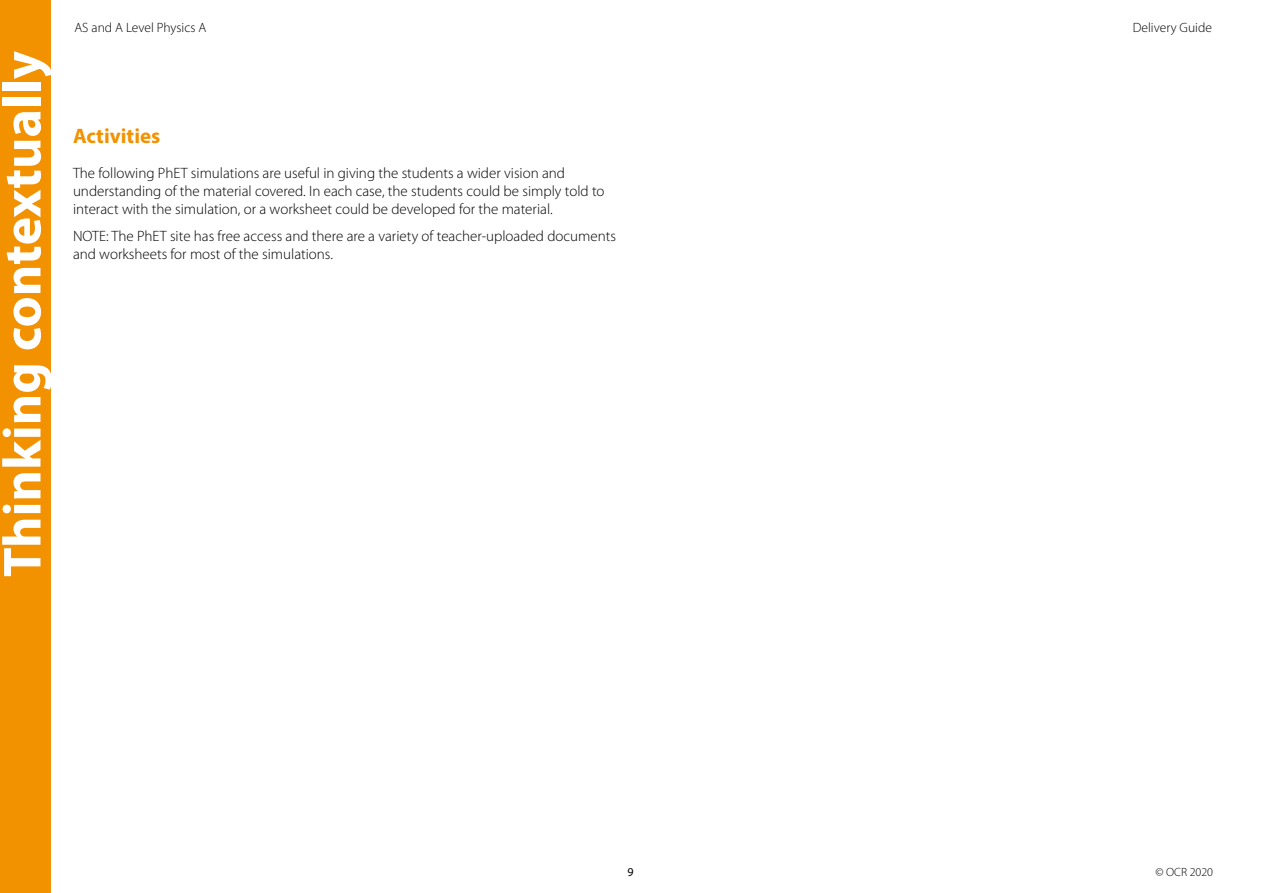
<style>
.page{position:relative;width:1263px;height:893px;background:#fff}
.page>*{position:absolute;margin:0;border:0;box-sizing:border-box;transform-origin:0 0}
.t1{font:700 54px "Myriad Pro";color:#fff}
.t2{font:700 21px "Myriad Pro";color:#f39200}
.TCont_body{font:300 15px/18px "Myriad Pro";color:#000}
.t3{font:300 13.5px "Myriad Pro";color:#000}
.t4{font:300 12px "Myriad Pro";color:#000}
.t5{font:12px "Myriad Pro";color:#000}
</style>
<div class="page">
<div style="left:0;top:0;width:51px;height:893px;background:#f39200"></div>
<h1 class="t1" style="left:-13px;top:577px;width:527px;rotate:-90deg">Thinking contextually</h1>
<p class="t3" style="left:74px;top:21px;width:133px">AS and A Level Physics A</p>
<p class="t3" style="left:1133px;top:21px;width:81px">Delivery Guide</p>
<p class="t2" style="left:73px;top:123px;width:89px">Activities</p>
<p class="TCont_body" style="left:73px;top:165px;width:533px">The following PhET simulations are useful in giving the students a wider vision and understanding of the material covered. In each case, the students could be simply told to interact with the simulation, or a worksheet could be developed for the material.</p>
<p class="TCont_body" style="left:73px;top:227px;width:544px">NOTE: The PhET site has free access and there are a variety of teacher-uploaded documents and worksheets for most of the simulations.</p>
<p class="t5" style="left:627px;top:865px;width:8px">9</p>
<p class="t4" style="left:1155px;top:866px;width:59px">© OCR 2020</p>
</div>
